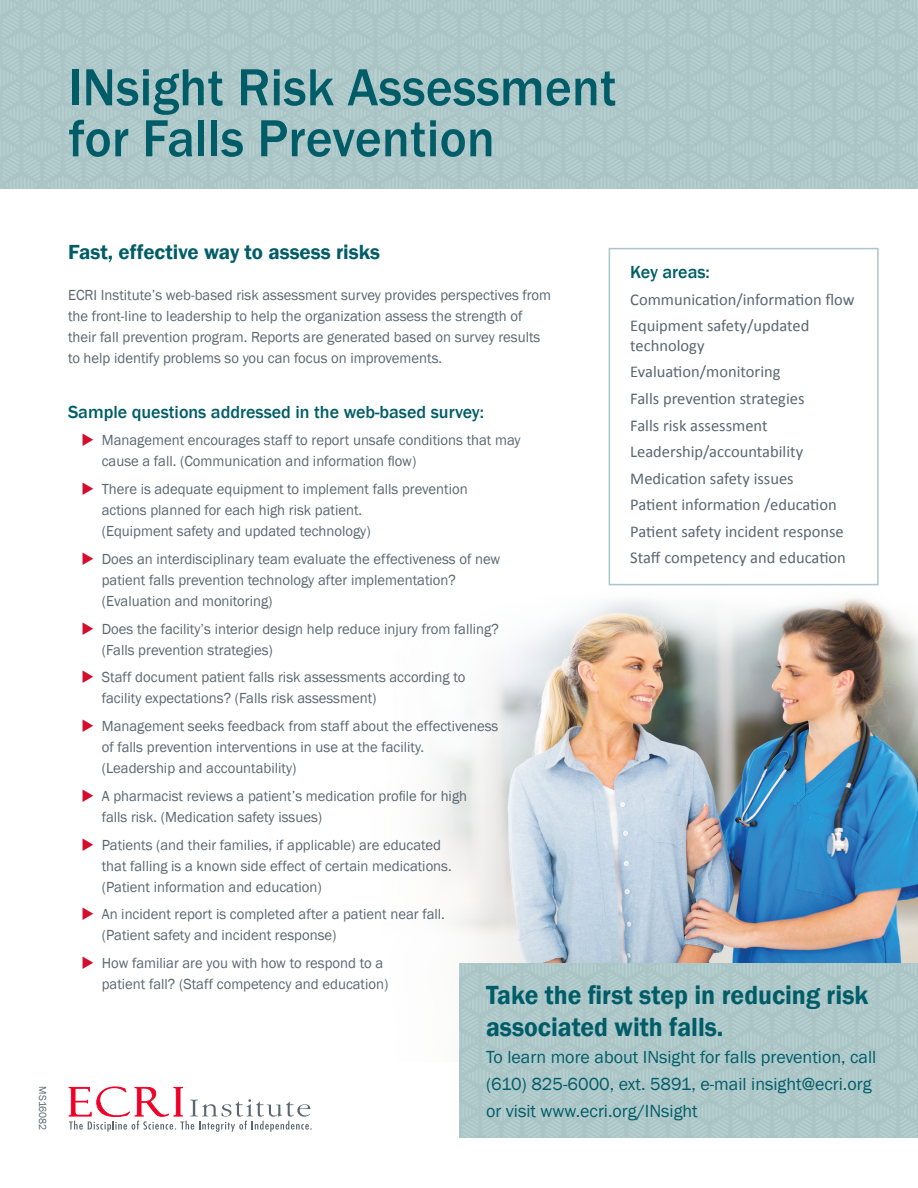
<style>
.page{position:relative;width:918px;height:1188px;background:#fff}
.page>*{position:absolute;margin:0;border:0;box-sizing:border-box;transform-origin:0 0}
.head{font:500 54px/51px "Franklin Gothic";letter-spacing:.005em;color:#005d67;scale:.95 1}
.Subhead_white{font:600 27px/32.4px "Franklin Gothic";color:#005d67;scale:.95 1}
.subhead1{font:600 21px "Franklin Gothic";color:#005d67}
.subhead2{font:18px/27px "Franklin Gothic";color:#005d67}
.subhead2-2{font:500 18px "Franklin Gothic";color:#005d67}
.List_Paragraph{font:16.5px/19.8px "Calibri";color:#5a6670}
.body{font:15px/21px "Franklin Gothic";color:#5a6670}
.body-2{font:10.5px "Franklin Gothic";color:#5a6670}
</style>
<div class="page">
<img style="left:431px;top:598px;width:487px;height:365px">
<img style="left:0;top:0;width:918px;height:189px">
<img style="left:459px;top:963px;width:459px;height:175px">
<svg style="left:69px;top:1086px;width:243px;height:46px"></svg>
<div style="left:609px;top:248px;width:270px;height:337px;border:2px solid #abc6ca"></div>
<p class="head" style="left:69px;top:62px;width:578px">INsight Risk Assessment for Falls Prevention</p>
<p class="body-2" style="left:49px;top:1086px;width:45px;rotate:90deg">MS16082</p>
<p class="subhead1" style="left:68px;top:239px;width:314px">Fast, effective way to assess risks</p>
<p class="body" style="left:68px;top:285px;width:485px">ECRI Institute’s web-based risk assessment survey provides perspectives from the front-line to leadership to help the organization assess the strength of their fall prevention program. Reports are generated based on survey results to help identify problems so you can focus on improvements.</p>
<p class="subhead2-2" style="left:68px;top:400px;width:418px">Sample questions addressed in the web-based survey:</p>
<p class="body" style="left:102px;top:430px;width:420px">Management encourages staff to report unsafe conditions that may cause a fall. (Communication and information flow)</p>
<p class="body" style="left:102px;top:479px;width:367px">There is adequate equipment to implement falls prevention actions planned for each high risk patient.<br>(Equipment safety and updated technology)</p>
<p class="body" style="left:102px;top:549px;width:400px">Does an interdisciplinary team evaluate the effectiveness of new patient falls prevention technology after implementation? (Evaluation and monitoring)</p>
<p class="body" style="left:102px;top:618px;width:399px">Does the facility’s interior design help reduce injury from falling? (Falls prevention strategies)</p>
<p class="body" style="left:102px;top:667px;width:365px">Staff document patient falls risk assessments according to facility expectations? (Falls risk assessment)</p>
<p class="body" style="left:102px;top:716px;width:398px">Management seeks feedback from staff about the effectiveness of falls prevention interventions in use at the facility. (Leadership and accountability)</p>
<p class="body" style="left:102px;top:786px;width:367px">A pharmacist reviews a patient’s medication profile for high falls risk. (Medication safety issues)</p>
<p class="body" style="left:102px;top:834px;width:352px">Patients (and their families, if applicable) are educated that falling is a known side effect of certain medications. (Patient information and education)</p>
<p class="body" style="left:102px;top:904px;width:345px">An incident report is completed after a patient near fall. (Patient safety and incident response)</p>
<p class="body" style="left:102px;top:953px;width:288px">How familiar are you with how to respond to a patient fall? (Staff competency and education)</p>
<p class="subhead2-2" style="left:630px;top:261px;width:81px">Key areas:</p>
<p class="List_Paragraph" style="left:630px;top:289px;width:226px">Communication/information flow</p>
<p class="List_Paragraph" style="left:630px;top:315px;width:181px">Equipment safety/updated technology</p>
<p class="List_Paragraph" style="left:630px;top:362px;width:152px">Evaluation/monitoring</p>
<p class="List_Paragraph" style="left:630px;top:388px;width:176px">Falls prevention strategies</p>
<p class="List_Paragraph" style="left:630px;top:415px;width:139px">Falls risk assessment</p>
<p class="List_Paragraph" style="left:630px;top:441px;width:174px">Leadership/accountability</p>
<p class="List_Paragraph" style="left:630px;top:468px;width:165px">Medication safety issues</p>
<p class="List_Paragraph" style="left:630px;top:494px;width:208px">Patient information /education</p>
<p class="List_Paragraph" style="left:630px;top:521px;width:215px">Patient safety incident response</p>
<p class="List_Paragraph" style="left:630px;top:547px;width:217px">Staff competency and education</p>
<p class="Subhead_white" style="left:486px;top:979px;width:404px">Take the first step in reducing risk associated with falls.</p>
<p class="subhead2" style="left:486px;top:1044px;width:392px">To learn more about INsight for falls prevention, call (610) 825-6000, ext. 5891, e-mail insight@ecri.org or visit www.ecri.org/INsight</p>
</div>
